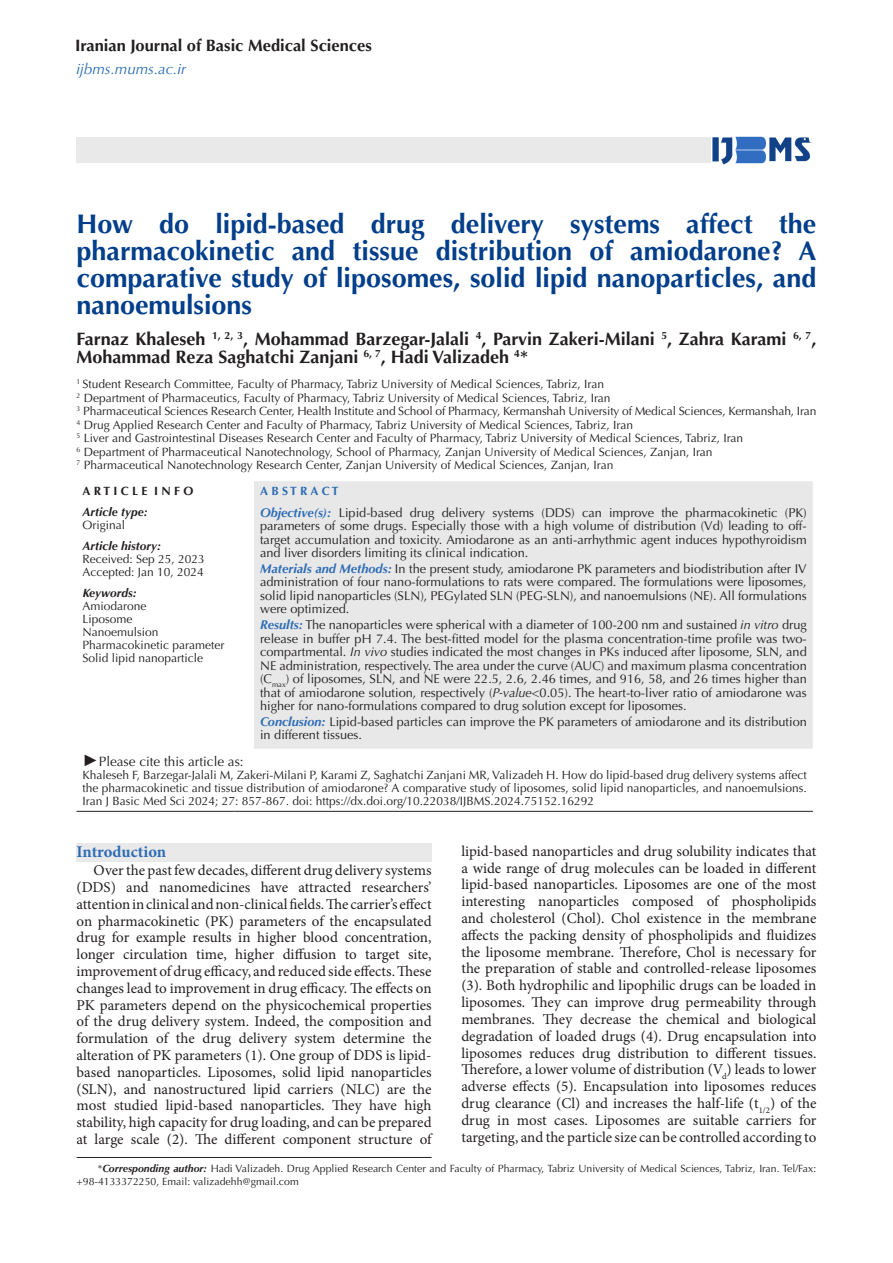
<style>
.page{position:relative;width:893px;height:1263px;background:#fff}
.page>*{position:absolute;margin:0;border:0;box-sizing:border-box;transform-origin:0 0}
.t1{font:700 27px/27px "Optima LT Std";color:#023e8a;text-align:justify}
.t2{font:700 18px/17.7px "Optima LT Std";color:#231f20}
.t3{font:700 16.5px "Optima LT Std";color:#231f20}
.t4{font:700 16.5px "Minion Pro";letter-spacing:-.005em;color:#2d6cb5}
.t5{font:15px/16.8px "Minion Pro";color:#231f20;text-align:justify}
.t6{font:italic 15px "Optima LT Std";color:#296db6}
.t7{font:13.5px "Optima LT Std";color:#231f20}
.t8{font:12.75px/13.5px "Optima LT Std";color:#231f20;text-align:justify}
.Body_Text{font:12px/13px "Optima LT Std";color:#231f20}
.t9{font:italic 700 12px "Optima LT Std";color:#231f20}
.t10{font:700 12px "Optima LT Std";color:#231f20}
.t11{font:700 12px "Optima LT Std";color:#2d6cb5}
.t12{font:10.5px/12.6px "Optima LT Std";color:#231f20}
.s1{font-weight:700;font-style:italic;color:#2d6cb5}
.s2{font-style:italic}
.s3{font-family:"Times New Roman";font-style:italic;font-size:16.5px}
.s4{font-weight:700;font-style:italic}
</style>
<div class="page">
<hr style="left:77px;top:1157px;width:355px;height:1px;background:#231f20">
<div style="left:254px;top:481px;width:559px;height:268px;background:#e8e8e8"></div>
<hr style="left:77px;top:811px;width:158px;height:1px;background:#231f20">
<svg style="left:235px;top:811px;width:19px;height:1px"></svg>
<hr style="left:254px;top:811px;width:559px;height:1px;background:#231f20">
<div style="left:77px;top:843px;width:355px;height:19px;background:#e9e9e9"></div>
<div style="left:77px;top:137px;width:634px;height:26px;background:#e9e9e9"></div>
<img style="left:712px;top:136px;width:100px;height:29px">
<p class="t3" style="left:75px;top:36px;width:298px">Iranian Journal of Basic Medical Sciences</p>
<p class="t6" style="left:77px;top:61px;width:111px">ijbms.mums.ac.ir</p>
<p class="t1" style="left:77px;top:211px;width:741px">How do lipid-based drug delivery systems affect the pharmacokinetic and tissue distribution of amiodarone? A comparative study of liposomes, solid lipid nanoparticles, and nanoemulsions</p>
<p class="t2" style="left:77px;top:330px;width:741px">Farnaz Khaleseh <sup>1,</sup> <sup>2,</sup> <sup>3</sup>, Mohammad Barzegar-Jalali <sup>4</sup>, Parvin Zakeri-Milani <sup>5</sup>, Zahra Karami <sup>6,</sup> <sup>7</sup>,<br>Mohammad Reza Saghatchi Zanjani <sup>6,</sup> <sup>7</sup>, Hadi Valizadeh <sup>4</sup>*</p>
<p class="Body_Text" style="left:77px;top:378px;width:529px"><sup>1</sup> Student Research Committee, Faculty of Pharmacy, Tabriz University of Medical Sciences, Tabriz, Iran</p>
<p class="Body_Text" style="left:77px;top:391px;width:535px"><sup>2</sup> Department of Pharmaceutics, Faculty of Pharmacy, Tabriz University of Medical Sciences, Tabriz, Iran</p>
<p class="Body_Text" style="left:77px;top:405px;width:741px"><sup>3</sup> Pharmaceutical Sciences Research Center, Health Institute and School of Pharmacy, Kermanshah University of Medical Sciences, Kermanshah, Iran</p>
<p class="Body_Text" style="left:77px;top:418px;width:558px"><sup>4</sup> Drug Applied Research Center and Faculty of Pharmacy, Tabriz University of Medical Sciences, Tabriz, Iran</p>
<p class="Body_Text" style="left:77px;top:432px;width:668px"><sup>5</sup> Liver and Gastrointestinal Diseases Research Center and Faculty of Pharmacy, Tabriz University of Medical Sciences, Tabriz, Iran</p>
<p class="Body_Text" style="left:77px;top:445px;width:638px"><sup>6</sup> Department of Pharmaceutical Nanotechnology, School of Pharmacy, Zanjan University of Medical Sciences, Zanjan, Iran</p>
<p class="Body_Text" style="left:77px;top:459px;width:538px"><sup>7</sup> Pharmaceutical Nanotechnology Research Center, Zanjan University of Medical Sciences, Zanjan, Iran</p>
<p class="t10" style="left:83px;top:484px;width:112px">A R T I C L E I N F O</p>
<p class="t11" style="left:260px;top:484px;width:80px">A B S T R A C T</p>
<p class="t9" style="left:83px;top:505px;width:67px">Article type:</p>
<p class="Body_Text" style="left:83px;top:519px;width:44px">Original</p>
<p class="t8" style="left:260px;top:506px;width:548px"><span class="s1">Objective(s):</span> Lipid-based drug delivery systems (DDS) can improve the pharmacokinetic (PK) parameters of some drugs. Especially those with a high volume of distribution (Vd) leading to off&shy;target accumulation and toxicity. Amiodarone as an anti-arrhythmic agent induces hypothyroidism and liver disorders limiting its clinical indication.</p>
<p class="t8" style="left:260px;top:562px;width:548px"><span class="s1">Materials and Methods:</span> In the present study, amiodarone PK parameters and biodistribution after IV administration of four nano-formulations to rats were compared. The formulations were liposomes, solid lipid nanoparticles (SLN), PEGylated SLN (PEG-SLN), and nanoemulsions (NE). All formulations were optimized.</p>
<p class="t8" style="left:260px;top:618px;width:548px"><span class="s1">Results:</span> The nanoparticles were spherical with a diameter of 100-200 nm and sustained <span class="s2">in vitro</span> drug release in buffer pH 7.4. The best-fitted model for the plasma concentration-time profile was two&shy;compartmental. <span class="s2">In vivo</span> studies indicated the most changes in PKs induced after liposome, SLN, and NE administration, respectively. The area under the curve (AUC) and maximum plasma concentration (C<sub>max</sub>) of liposomes, SLN, and NE were 22.5, 2.6, 2.46 times, and 916, 58, and 26 times higher than that of amiodarone solution, respectively (<span class="s2">P-value</span>&lt;0.05). The heart-to-liver ratio of amiodarone was higher for nano-formulations compared to drug solution except for liposomes.</p>
<p class="t8" style="left:260px;top:715px;width:548px"><span class="s1">Conclusion:</span> Lipid-based particles can improve the PK parameters of amiodarone and its distribution in different tissues.</p>
<p class="t9" style="left:83px;top:539px;width:80px">Article history:</p>
<p class="Body_Text" style="left:83px;top:553px;width:124px">Received: Sep 25, 2023</p>
<p class="Body_Text" style="left:83px;top:566px;width:123px">Accepted: Jan 10, 2024</p>
<p class="t9" style="left:83px;top:586px;width:56px">Keywords:</p>
<p class="Body_Text" style="left:83px;top:600px;width:66px">Amiodarone</p>
<p class="Body_Text" style="left:83px;top:613px;width:52px">Liposome</p>
<p class="Body_Text" style="left:83px;top:626px;width:143px">Nanoemulsion<br>Pharmacokinetic parameter<br>Solid lipid nanoparticle</p>
<p class="t7" style="left:83px;top:754px;width:163px"><span class="s3">►</span>Please cite this article as:</p>
<p class="Body_Text" style="left:83px;top:769px;width:726px;text-align:justify">Khaleseh F, Barzegar-Jalali M, Zakeri-Milani P, Karami Z, Saghatchi Zanjani MR, Valizadeh H. How do lipid-based drug delivery systems affect the pharmacokinetic and tissue distribution of amiodarone? A comparative study of liposomes, solid lipid nanoparticles, and nanoemulsions.<br>Iran J Basic Med Sci 2024; 27: 857-867. doi: https://dx.doi.org/10.22038/IJBMS.2024.75152.16292</p>
<p class="t4" style="left:77px;top:840px;width:91px">Introduction</p>
<p class="t5" style="left:77px;top:862px;width:357px;text-indent:17px">Over the past few decades, different drug delivery systems (DDS) and nanomedicines have attracted researchers’ attention in clinical and non-clinical fields. The carrier’s effect on pharmacokinetic (PK) parameters of the encapsulated drug for example results in higher blood concentration, longer circulation time, higher diffusion to target site, improvement of drug efficacy, and reduced side effects. These changes lead to improvement in drug efficacy. The effects on PK parameters depend on the physicochemical properties of the drug delivery system. Indeed, the composition and formulation of the drug delivery system determine the alteration of PK parameters (1). One group of DDS is lipid&shy;based nanoparticles. Liposomes, solid lipid nanoparticles (SLN), and nanostructured lipid carriers (NLC) are the most studied lipid-based nanoparticles. They have high stability, high capacity for drug loading, and can be prepared at large scale (2). The different component structure of</p>
<p class="t5" style="left:461px;top:843px;width:357px">lipid-based nanoparticles and drug solubility indicates that a wide range of drug molecules can be loaded in different lipid-based nanoparticles. Liposomes are one of the most interesting nanoparticles composed of phospholipids and cholesterol (Chol). Chol existence in the membrane affects the packing density of phospholipids and fluidizes the liposome membrane. Therefore, Chol is necessary for the preparation of stable and controlled-release liposomes (3). Both hydrophilic and lipophilic drugs can be loaded in liposomes. They can improve drug permeability through membranes. They decrease the chemical and biological degradation of loaded drugs (4). Drug encapsulation into liposomes reduces drug distribution to different tissues.<br>Therefore, a lower volume of distribution (V<sub>d</sub>) leads to lower adverse effects (5). Encapsulation into liposomes reduces drug clearance (Cl) and increases the half-life (t<sub>1/2</sub>) of the drug in most cases. Liposomes are suitable carriers for targeting, and the particle size can be controlled according to</p>
<p class="t12" style="left:77px;top:1162px;width:741px;text-indent:21px">*<span class="s4">Corresponding author:</span> Hadi Valizadeh. Drug Applied Research Center and Faculty of Pharmacy, Tabriz University of Medical Sciences, Tabriz, Iran. Tel/Fax: +98-4133372250, Email: valizadehh@gmail.com</p>
</div>
